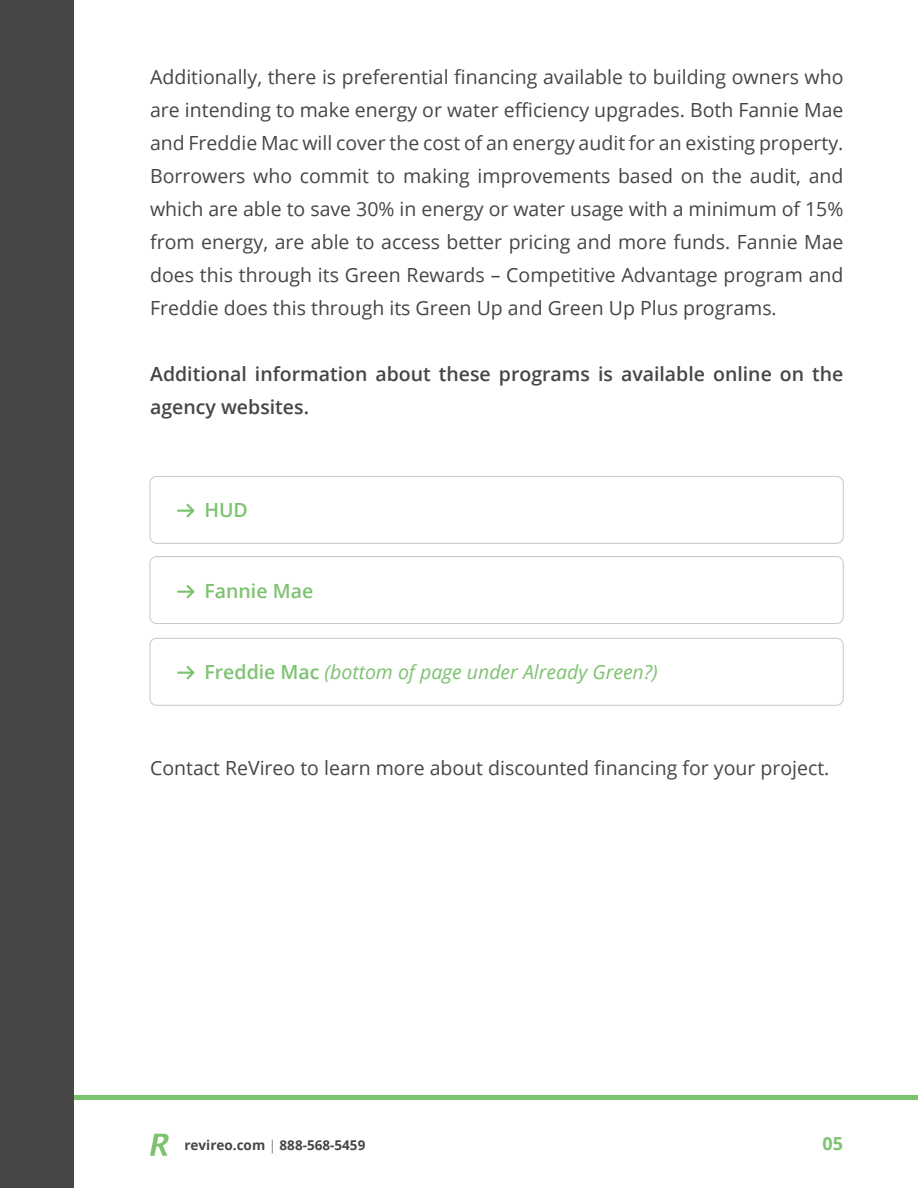
<style>
.page{position:relative;width:918px;height:1188px;background:#fff}
.page>*{position:absolute;margin:0;border:0;box-sizing:border-box;transform-origin:0 0}
.t1{font:19.5px/33px "Open Sans";color:#464647;text-align:justify}
.t2{font:600 19.5px/33px "Open Sans";color:#464647}
.t3{font:italic 19.5px "Open Sans";color:#7dc270}
.t4{font:600 19.5px "Open Sans";color:#7dc270}
.t5{font:700 18px "Open Sans";color:#7dc270}
.t6{font:700 13.5px "Open Sans";color:#464647}
.s1{font-weight:600;font-style:normal}
.s2{font-weight:300}
</style>
<div class="page">
<svg style="left:150px;top:1134px;width:19px;height:22px"></svg>
<hr style="left:0;top:1095px;width:918px;height:4px;background:#7dc270">
<div style="left:0;top:0;width:74px;height:1188px;background:#464647"></div>
<svg style="left:177px;top:504px;width:18px;height:14px"></svg>
<svg style="left:177px;top:585px;width:18px;height:14px"></svg>
<svg style="left:177px;top:666px;width:18px;height:14px"></svg>
<div style="left:150px;top:476px;width:693px;height:68px;border:1px solid #c4c6c8;border-radius:7px"></div>
<div style="left:150px;top:556px;width:693px;height:68px;border:1px solid #c4c6c8;border-radius:7px"></div>
<div style="left:150px;top:638px;width:693px;height:67px;border:1px solid #c4c6c8;border-radius:7px"></div>
<p class="t1" style="left:150px;top:60px;width:695px">Additionally, there is preferential financing available to building owners who are intending to make energy or water efficiency upgrades. Both Fannie Mae and Freddie Mac will cover the cost of an energy audit for an existing property.<br>Borrowers who commit to making improvements based on the audit, and which are able to save 30% in energy or water usage with a minimum of 15% from energy, are able to access better pricing and more funds. Fannie Mae does this through its Green Rewards – Competitive Advantage program and Freddie does this through its Green Up and Green Up Plus programs.</p>
<p class="t2" style="left:150px;top:357px;width:695px">Additional information about these programs is available online on the agency websites.</p>
<p class="t4" style="left:205px;top:497px;width:45px">HUD</p>
<p class="t4" style="left:205px;top:578px;width:110px">Fannie Mae</p>
<p class="t3" style="left:205px;top:659px;width:455px"><span class="s1">Freddie Mac</span> (bottom of page under Already Green?)</p>
<p class="t1" style="left:150px;top:751px;width:681px">Contact ReVireo to learn more about discounted financing for your project.</p>
<p class="t6" style="left:184px;top:1135px;width:182px">revireo.com <span class="s2">|</span> 888-568-5459</p>
<p class="t5" style="left:822px;top:1131px;width:22px">05</p>
</div>
